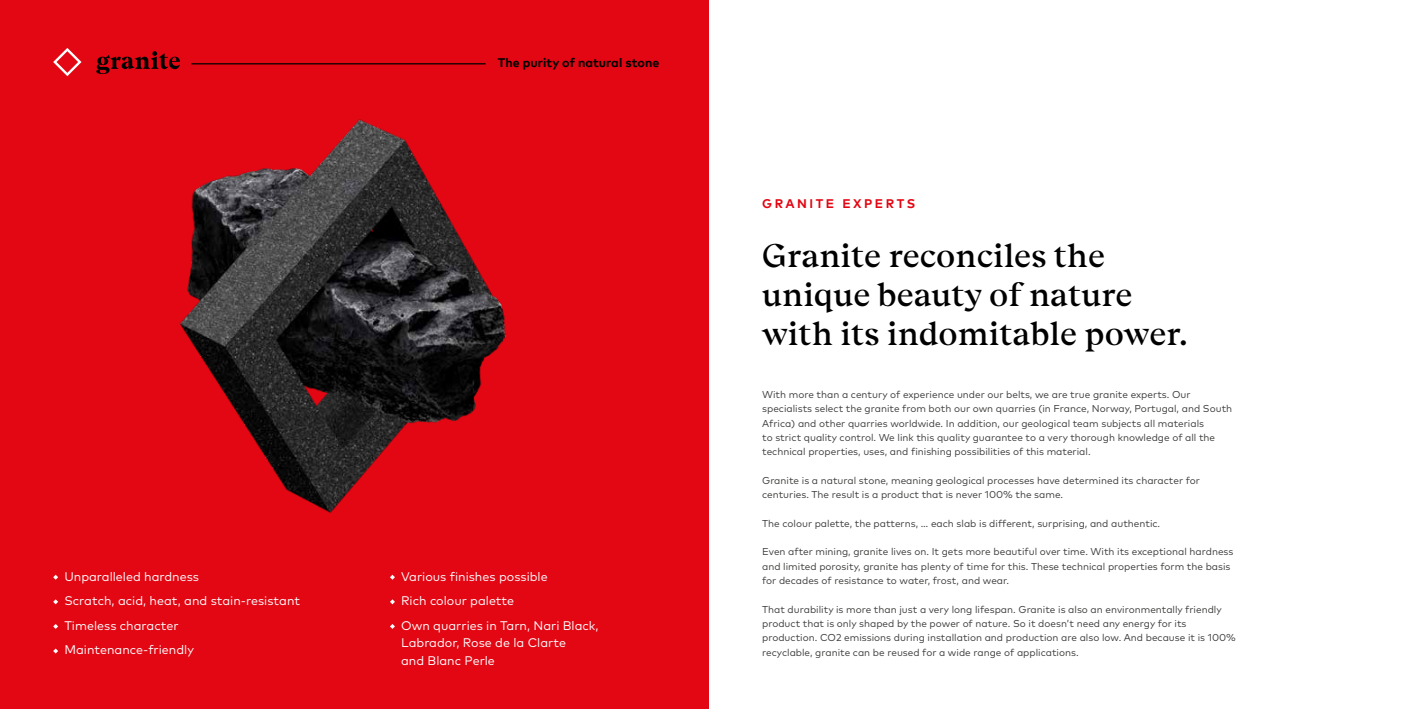
<style>
.page{position:relative;width:1418px;height:709px;background:#fff}
.page>*{position:absolute;margin:0;border:0;box-sizing:border-box;transform-origin:0 0}
.t1{font:32.5px/38.8px "Beirut Display";color:#000}
.t2{font:12.5px/24.6px "Mark Pro";color:#fff}
.t3{font:700 12.5px "Mark Pro";color:#000}
.t4{font:700 12.5px "Mark Pro";letter-spacing:.2em;color:#e30613}
.t5{font:10px/14.4px "Mark Pro";color:#3c3c3b}
</style>
<div class="page">
<div style="left:0;top:0;width:709px;height:709px;background:#e30613"></div>
<svg style="left:53px;top:574px;width:5px;height:5px"></svg>
<svg style="left:53px;top:599px;width:5px;height:5px"></svg>
<svg style="left:53px;top:624px;width:5px;height:5px"></svg>
<svg style="left:53px;top:648px;width:5px;height:5px"></svg>
<svg style="left:390px;top:574px;width:5px;height:5px"></svg>
<svg style="left:390px;top:599px;width:5px;height:5px"></svg>
<svg style="left:390px;top:624px;width:5px;height:5px"></svg>
<hr style="left:191px;top:63px;width:294px;height:1px;background:#000">
<svg style="left:96px;top:51px;width:84px;height:23px"></svg>
<svg style="left:53px;top:48px;width:28px;height:28px"></svg>
<img style="left:180px;top:119px;width:326px;height:394px">
<p class="t3" style="left:498px;top:54px;width:163px">The purity of natural stone</p>
<p class="t2" style="left:64px;top:563px;width:237px">Unparalleled hardness<br>Scratch, acid, heat, and stain-resistant<br>Timeless character<br>Maintenance-friendly</p>
<p class="t2" style="left:401px;top:563px;width:199px">Various finishes possible<br>Rich colour palette<br>Own quarries in Tarn, Nari Black,</p>
<p class="t2" style="left:401px;top:633px;width:166px;line-height:17.5px">Labrador, Rose de la Clarte and Blanc Perle</p>
<p class="t4" style="left:762px;top:194px;width:154px">GRANITE EXPERTS</p>
<h1 class="t1" style="left:762px;top:236px;width:427px">Granite reconciles the unique beauty of nature with its indomitable power.</h1>
<p class="t5" style="left:762px;top:386px;width:471px">With more than a century of experience under our belts, we are true granite experts. Our specialists select the granite from both our own quarries (in France, Norway, Portugal, and South Africa) and other quarries worldwide. In addition, our geological team subjects all materials<br>to strict quality control. We link this quality guarantee to a very thorough knowledge of all the technical properties, uses, and finishing possibilities of this material.</p>
<p class="t5" style="left:762px;top:472px;width:439px">Granite is a natural stone, meaning geological processes have determined its character for centuries. The result is a product that is never 100% the same.</p>
<p class="t5" style="left:762px;top:515px;width:399px">The colour palette, the patterns, … each slab is different, surprising, and authentic.</p>
<p class="t5" style="left:762px;top:544px;width:473px">Even after mining, granite lives on. It gets more beautiful over time. With its exceptional hardness and limited porosity, granite has plenty of time for this. These technical properties form the basis for decades of resistance to water, frost, and wear.</p>
<p class="t5" style="left:762px;top:601px;width:475px">That durability is more than just a very long lifespan. Granite is also an environmentally friendly product that is only shaped by the power of nature. So it doesn’t need any energy for its production. CO2 emissions during installation and production are also low. And because it is 100% recyclable, granite can be reused for a wide range of applications.</p>
</div>
